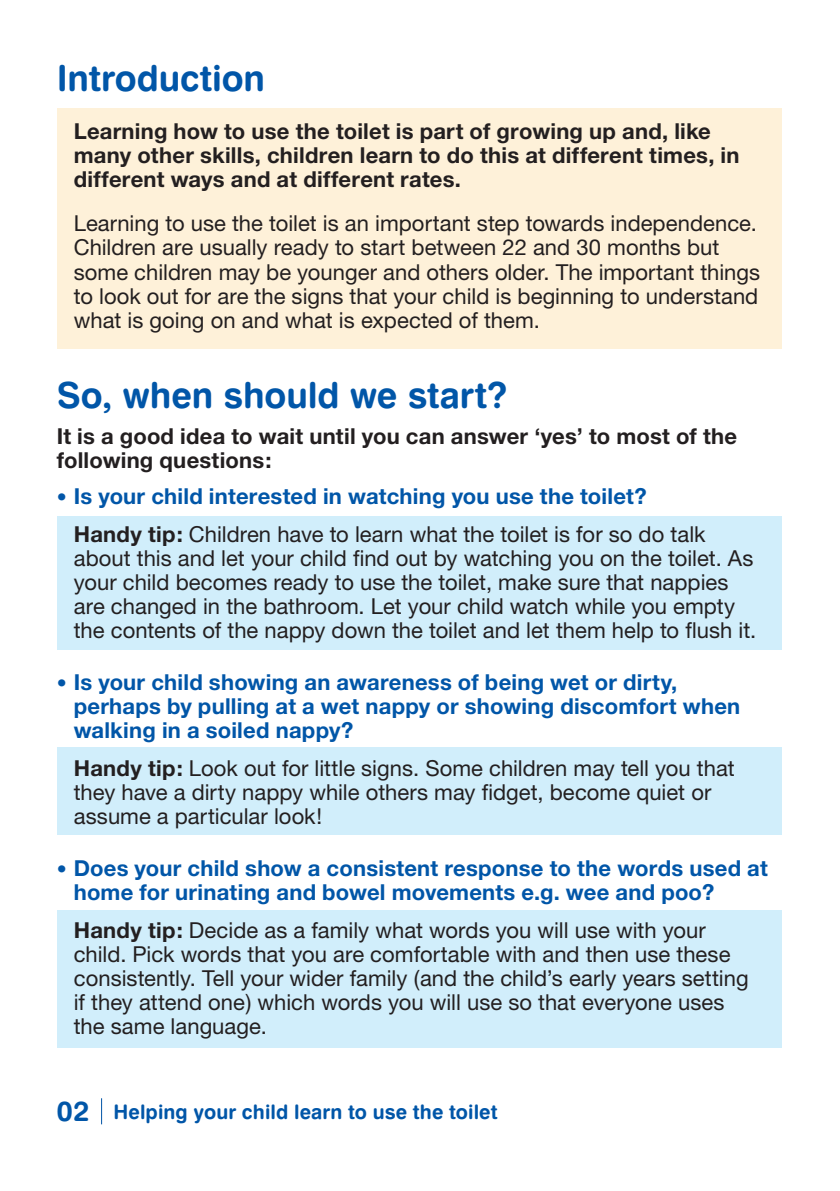
<style>
.page{position:relative;width:840px;height:1191px;background:#fff}
.page>*{position:absolute;margin:0;border:0;box-sizing:border-box;transform-origin:0 0}
.t1{font:36px "Swiss 721 BT Bold Rounded";letter-spacing:-.005em;color:#0156a8}
.t2{font:22px/24px "Helvetica Neue";color:#231f20}
.t3{font:700 22px/24px "Helvetica Neue";letter-spacing:.01em;color:#0156a8}
.t4{font:700 22px/24px "Helvetica Neue";letter-spacing:.01em;color:#231f20}
.t5{font:20px "Swiss 721 BT Bold Rounded";letter-spacing:.005em;color:#0156a8}
.s1{font-weight:400;font-size:20px}
.s2{color:#231f20}
.s3{font-weight:400;color:#231f20}
.s4{font-weight:700}
.s5{font-size:28px}
</style>
<div class="page">
<div style="left:58px;top:108px;width:723px;height:241px;background:#fef1d9"></div>
<div style="left:58px;top:515px;width:723px;height:134px;background:#d1eefb"></div>
<div style="left:58px;top:747px;width:723px;height:88px;background:#d1eefb"></div>
<div style="left:58px;top:910px;width:723px;height:137px;background:#d1eefb"></div>
<svg style="left:101px;top:1098px;width:1px;height:26px"></svg>
<h1 class="t1" style="left:57px;top:56px;width:210px">Introduction</h1>
<p class="t4" style="left:74px;top:119px;width:667px">Learning how to use the toilet is part of growing up and, like many other skills, children learn to do this at different times, in different ways and at different rates.</p>
<p class="t2" style="left:74px;top:211px;width:687px">Learning to use the toilet is an important step towards independence.<br>Children are usually ready to start between 22 and 30 months but some children may be younger and others older. The important things to look out for are the signs that your child is beginning to understand what is going on and what is expected of them.</p>
<h1 class="t1" style="left:57px;top:372px;width:451px">So, when should we start?</h1>
<p class="t4" style="left:57px;top:423px;width:681px">It is a good idea to wait until you can answer ‘yes’ to most of the following questions:</p>
<p class="t3" style="left:74px;top:476px;width:633px;line-height:38px;text-indent:-17px"><span class="s1">•</span> Is your child interested in watching you use the toilet?<br><span class="s2">Handy tip:</span> <span class="s3">Children have to learn what the toilet is for so do talk</span></p>
<p class="t2" style="left:74px;top:545px;width:683px">about this and let your child find out by watching you on the toilet. As your child becomes ready to use the toilet, make sure that nappies are changed in the bathroom. Let your child watch while you empty the contents of the nappy down the toilet and let them help to flush it.</p>
<p class="t3" style="left:74px;top:669px;width:667px;text-indent:-17px"><span class="s1">•</span> Is your child showing an awareness of being wet or dirty, perhaps by pulling at a wet nappy or showing discomfort when walking in a soiled nappy?</p>
<p class="t2" style="left:74px;top:755px;width:662px"><span class="s4">Handy tip:</span> Look out for little signs. Some children may tell you that they have a dirty nappy while others may fidget, become quiet or assume a particular look!</p>
<p class="t3" style="left:74px;top:855px;width:695px;text-indent:-17px"><span class="s1">•</span> Does your child show a consistent response to the words used at home for urinating and bowel movements e.g. wee and poo?</p>
<p class="t2" style="left:74px;top:917px;width:676px"><span class="s4">Handy tip:</span> Decide as a family what words you will use with your child. Pick words that you are comfortable with and then use these consistently. Tell your wider family (and the child’s early years setting if they attend one) which words you will use so that everyone uses the same language.</p>
<p class="t5" style="left:57px;top:1099px;width:442px"><span class="s5">02</span> Helping your child learn to use the toilet</p>
</div>
